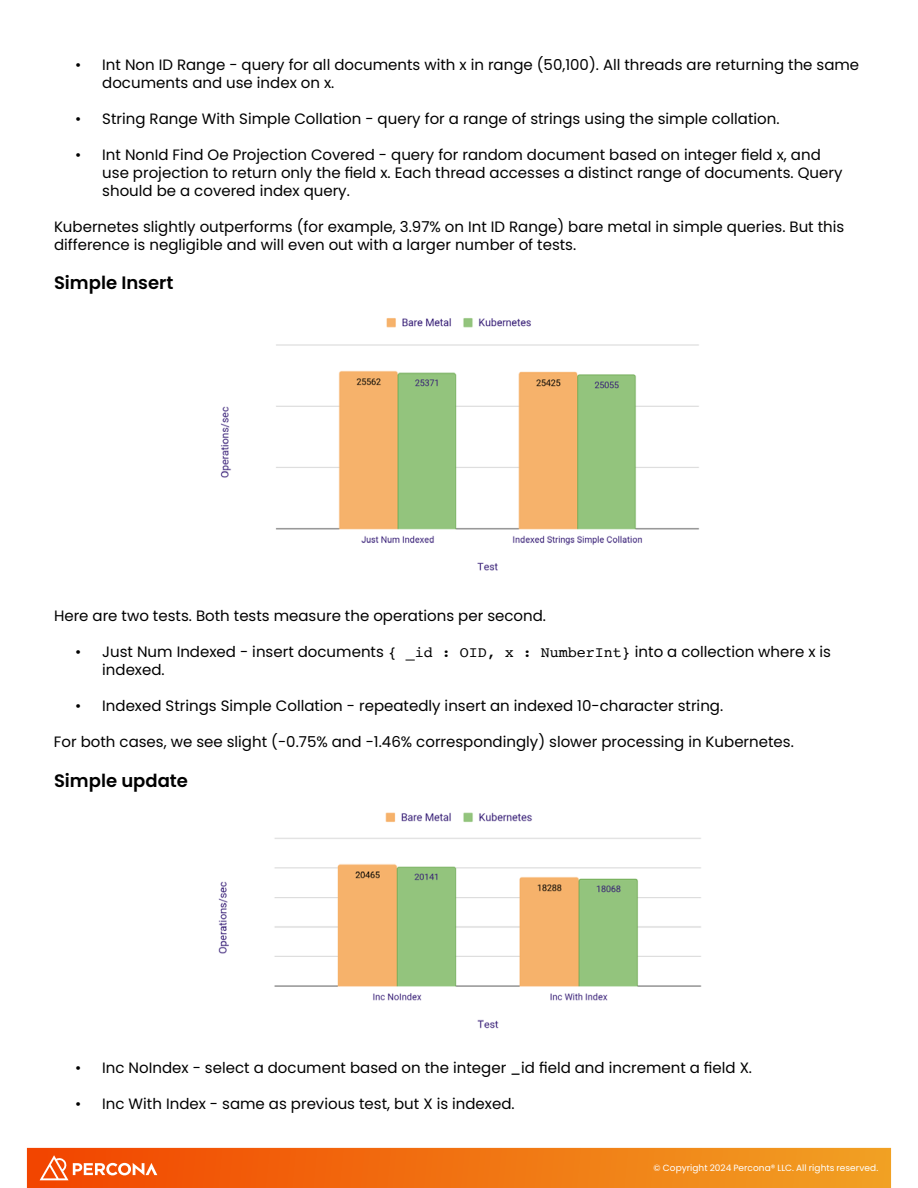
<style>
.page{position:relative;width:918px;height:1188px;background:#fff}
.page>*{position:absolute;margin:0;border:0;box-sizing:border-box;transform-origin:0 0}
.t1{font:600 18px "Poppins";color:#000}
.t2{font:15px/18px "Poppins";color:#000}
.t3{font:9px "Poppins";letter-spacing:.005em;color:#fff}
.s1{font-family:"Courier"}
</style>
<div class="page">
<svg style="left:27px;top:1148px;width:864px;height:40px;background:#f17515"></svg>
<img style="left:220px;top:318px;width:479px;height:253px">
<img style="left:218px;top:812px;width:484px;height:217px">
<p class="t2" style="left:102px;top:56px;width:759px;text-indent:-27px">• Int Non ID Range - query for all documents with x in range (50,100). All threads are returning the same documents and use index on x.</p>
<p class="t2" style="left:75px;top:110px;width:706px">• String Range With Simple Collation - query for a range of strings using the simple collation.</p>
<p class="t2" style="left:102px;top:146px;width:742px;text-indent:-27px">• Int NonId Find Oe Projection Covered - query for random document based on integer field x, and use projection to return only the field x. Each thread accesses a distinct range of documents. Query should be a covered index query.</p>
<p class="t2" style="left:54px;top:218px;width:792px">Kubernetes slightly outperforms (for example, 3.97% on Int ID Range) bare metal in simple queries. But this difference is negligible and will even out with a larger number of tests.</p>
<p class="t1" style="left:54px;top:273px;width:121px">Simple Insert</p>
<p class="t2" style="left:54px;top:607px;width:494px">Here are two tests. Both tests measure the operations per second.</p>
<p class="t2" style="left:102px;top:643px;width:730px;text-indent:-27px">• Just Num Indexed - insert documents <span class="s1">{ _id : OID, x : NumberInt}</span> into a collection where x is indexed.</p>
<p class="t2" style="left:75px;top:697px;width:649px">• Indexed Strings Simple Collation - repeatedly insert an indexed 10-character string.</p>
<p class="t2" style="left:54px;top:733px;width:741px">For both cases, we see slight (-0.75% and -1.46% correspondingly) slower processing in Kubernetes.</p>
<p class="t1" style="left:54px;top:770px;width:136px">Simple update</p>
<p class="t2" style="left:75px;top:1059px;width:678px">• Inc NoIndex - select a document based on the integer _id field and increment a field X.</p>
<p class="t2" style="left:75px;top:1095px;width:441px">• Inc With Index - same as previous test, but X is indexed.</p>
<p class="t3" style="left:654px;top:1162px;width:226px">© Copyright 2024 Percona® LLC. All rights reserved.</p>
</div>
